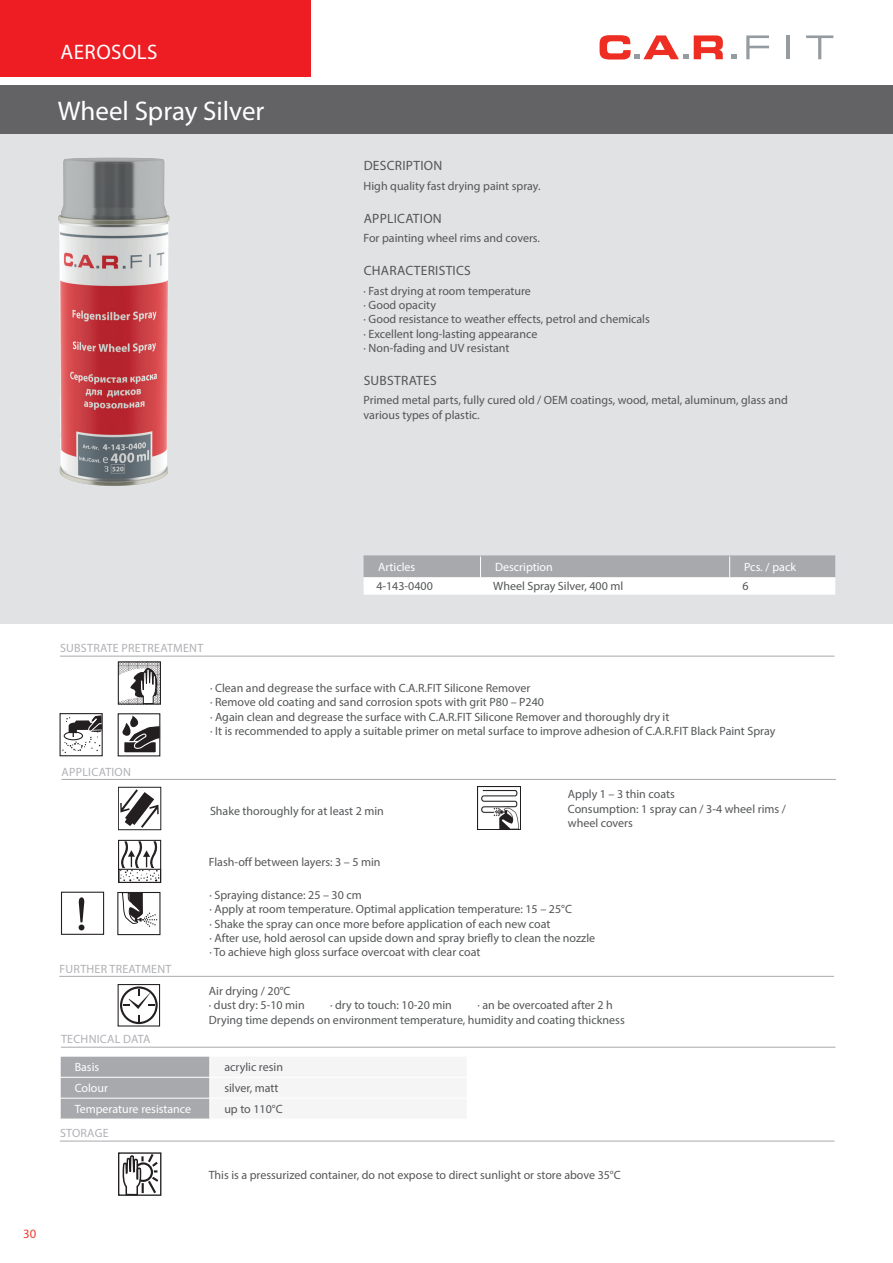
<style>
.page{position:relative;width:893px;height:1263px;background:#fff}
.page>*{position:absolute;margin:0;border:0;box-sizing:border-box;transform-origin:0 0}
.t1{font:27px "Myriad Pro";color:#fff}
.t2{font:21px "Myriad Pro";letter-spacing:.02em;color:#fff}
.t3{font:13.5px "Myriad Pro";letter-spacing:.02em;color:#545557}
.t4{font:12.75px "Myriad Pro";color:#ef3e2e}
.Стиль_абзаца_1{font:12px/14.4px "Myriad Pro";color:#545557}
.t5{font:12px "Myriad Pro";letter-spacing:.02em;color:#b0b1b5}
.азд_л{font:12px "Myriad Pro";color:#fff}
</style>
<div class="page">
<div style="left:0;top:0;width:310px;height:77px;background:#ee1d23"></div>
<svg style="left:694px;top:35px;width:29px;height:24px"></svg>
<svg style="left:732px;top:54px;width:5px;height:5px"></svg>
<svg style="left:600px;top:35px;width:88px;height:25px"></svg>
<svg style="left:746px;top:35px;width:23px;height:24px"></svg>
<hr style="left:786px;top:35px;width:3px;height:24px;background:#959ca1">
<svg style="left:806px;top:35px;width:27px;height:24px"></svg>
<div style="left:0;top:86px;width:893px;height:48px;background:#636366"></div>
<div style="left:0;top:134px;width:893px;height:489px;background:#e1e2e4"></div>
<hr style="left:60px;top:656px;width:774px;height:1px;background:#a8a9ad">
<svg style="left:364px;top:556px;width:471px;height:39px;background:#cfd0d2"></svg>
<hr style="left:730px;top:556px;width:105px;height:1px;background:#a8a9ad">
<div style="left:118px;top:661px;width:43px;height:44px;border:1px solid #231f20"></div>
<svg style="left:118px;top:662px;width:42px;height:42px"></svg>
<svg style="left:62px;top:715px;width:39px;height:38px"></svg>
<div style="left:60px;top:713px;width:43px;height:43px;border:1px solid #231f20"></div>
<div style="left:124px;top:741px;width:32px;height:12px;background:#231f20"></div>
<div style="left:123px;top:741px;width:34px;height:13px;border:1px solid #fff"></div>
<svg style="left:122px;top:716px;width:39px;height:34px"></svg>
<div style="left:118px;top:713px;width:42px;height:43px;border:1px solid #231f20"></div>
<svg style="left:60px;top:1056px;width:150px;height:63px;background:#adadb1"></svg>
<hr style="left:61px;top:1047px;width:774px;height:1px;background:#a8a9ad">
<hr style="left:61px;top:779px;width:775px;height:1px;background:#a8a9ad">
<hr style="left:59px;top:976px;width:775px;height:1px;background:#a8a9ad">
<hr style="left:60px;top:1141px;width:774px;height:1px;background:#a8a9ad">
<svg style="left:120px;top:789px;width:39px;height:39px"></svg>
<div style="left:118px;top:787px;width:43px;height:43px;border:1px solid #231f20"></div>
<img style="left:477px;top:787px;width:43px;height:43px">
<div style="left:118px;top:840px;width:43px;height:43px;border:1px solid #231f20"></div>
<div style="left:118px;top:869px;width:43px;height:14px;border:1px solid #231f20"></div>
<svg style="left:120px;top:841px;width:39px;height:40px"></svg>
<div style="left:61px;top:892px;width:43px;height:43px;border:1px solid #231f20"></div>
<svg style="left:78px;top:897px;width:7px;height:33px"></svg>
<svg style="left:122px;top:894px;width:35px;height:33px"></svg>
<div style="left:117px;top:892px;width:43px;height:43px;border:1px solid #231f20"></div>
<div style="left:120px;top:986px;width:38px;height:38px;border:2px solid #231f20;border-radius:50%"></div>
<div style="left:118px;top:984px;width:42px;height:42px;border:1px solid #231f20"></div>
<svg style="left:138px;top:1015px;width:2px;height:6px"></svg>
<svg style="left:123px;top:990px;width:32px;height:19px"></svg>
<div style="left:118px;top:1152px;width:43px;height:44px;border:1px solid #231f20"></div>
<svg style="left:123px;top:1152px;width:38px;height:44px"></svg>
<img style="left:58px;top:157px;width:112px;height:329px">
<p class="t2" style="left:61px;top:39px;width:99px">AEROSOLS</p>
<p class="t1" style="left:58px;top:94px;width:208px">Wheel Spray Silver</p>
<p class="t3" style="left:364px;top:157px;width:80px">DESCRIPTION</p>
<p class="Стиль_абзаца_1" style="left:364px;top:179px;width:178px">High quality fast drying paint spray.</p>
<p class="t3" style="left:364px;top:210px;width:80px">APPLICATION</p>
<p class="Стиль_абзаца_1" style="left:364px;top:231px;width:178px">For painting wheel rims and covers.</p>
<p class="t3" style="left:364px;top:262px;width:109px">CHARACTERISTICS</p>
<p class="Стиль_абзаца_1" style="left:364px;top:283px;width:169px">· Fast drying at room temperature</p>
<p class="Стиль_абзаца_1" style="left:364px;top:298px;width:74px">· Good opacity</p>
<p class="Стиль_абзаца_1" style="left:364px;top:312px;width:288px">· Good resistance to weather effects, petrol and chemicals</p>
<p class="Стиль_абзаца_1" style="left:364px;top:326px;width:175px">· Excellent long-lasting appearance</p>
<p class="Стиль_абзаца_1" style="left:364px;top:341px;width:147px">· Non-fading and UV resistant</p>
<p class="t3" style="left:364px;top:372px;width:75px">SUBSTRATES</p>
<p class="Стиль_абзаца_1" style="left:364px;top:393px;width:426px">Primed metal parts, fully cured old / OEM coatings, wood, metal, aluminum, glass and various types of plastic.</p>
<p class="t4" style="left:23px;top:1226px;width:15px">30</p>
<p class="t5" style="left:60px;top:641px;width:145px">SUBSTRATE PRETREATMENT</p>
<p class="азд_л" style="left:378px;top:559px;width:39px">Articles</p>
<p class="азд_л" style="left:495px;top:559px;width:59px">Description</p>
<p class="азд_л" style="left:744px;top:559px;width:53px">Pcs. / pack</p>
<p class="Стиль_абзаца_1" style="left:376px;top:579px;width:58px">4-143-0400</p>
<p class="Стиль_абзаца_1" style="left:493px;top:579px;width:132px">Wheel Spray Silver, 400 ml</p>
<p class="Стиль_абзаца_1" style="left:742px;top:579px;width:8px">6</p>
<p class="t5" style="left:62px;top:764px;width:71px">APPLICATION</p>
<p class="t5" style="left:59px;top:961px;width:114px">FURTHER TREATMENT</p>
<p class="t5" style="left:61px;top:1032px;width:91px">TECHNICAL DATA</p>
<p class="Стиль_абзаца_1" style="left:210px;top:680px;width:322px">· Clean and degrease the surface with C.A.R.FIT Silicone Remover</p>
<p class="Стиль_абзаца_1" style="left:210px;top:695px;width:336px">· Remove old coating and sand corrosion spots with grit P80 – P240</p>
<p class="Стиль_абзаца_1" style="left:210px;top:709px;width:461px">· Again clean and degrease the surface with C.A.R.FIT Silicone Remover and thoroughly dry it</p>
<p class="Стиль_абзаца_1" style="left:210px;top:723px;width:567px">· It is recommended to apply a suitable primer on metal surface to improve adhesion of C.A.R.FIT Black Paint Spray</p>
<p class="Стиль_абзаца_1" style="left:210px;top:803px;width:175px">Shake thoroughly for at least 2 min</p>
<p class="Стиль_абзаца_1" style="left:568px;top:787px;width:108px">Apply 1 – 3 thin coats</p>
<p class="Стиль_абзаца_1" style="left:568px;top:801px;width:220px">Consumption: 1 spray can / 3-4 wheel rims /</p>
<p class="Стиль_абзаца_1" style="left:568px;top:816px;width:67px">wheel covers</p>
<p class="Стиль_абзаца_1" style="left:209px;top:855px;width:173px">Flash-off between layers: 3 – 5 min</p>
<p class="Стиль_абзаца_1" style="left:209px;top:887px;width:154px">· Spraying distance: 25 – 30 cm</p>
<p class="Стиль_абзаца_1" style="left:209px;top:902px;width:364px">· Apply at room temperature. Optimal application temperature: 15 – 25°C</p>
<p class="Стиль_абзаца_1" style="left:209px;top:916px;width:343px">· Shake the spray can once more before application of each new coat</p>
<p class="Стиль_абзаца_1" style="left:209px;top:930px;width:387px">· After use, hold aerosol can upside down and spray briefly to clean the nozzle</p>
<p class="Стиль_абзаца_1" style="left:209px;top:945px;width:272px">· To achieve high gloss surface overcoat with clear coat</p>
<p class="Стиль_абзаца_1" style="left:209px;top:983px;width:83px">Air drying / 20°C</p>
<p class="Стиль_абзаца_1" style="left:209px;top:998px;width:97px">· dust dry: 5-10 min</p>
<p class="Стиль_абзаца_1" style="left:330px;top:998px;width:123px">· dry to touch: 10-20 min</p>
<p class="Стиль_абзаца_1" style="left:477px;top:998px;width:137px">· an be overcoated after 2 h</p>
<p class="Стиль_абзаца_1" style="left:209px;top:1012px;width:417px">Drying time depends on environment temperature, humidity and coating thickness</p>
<p class="азд_л" style="left:75px;top:1059px;width:26px">Basis</p>
<p class="Стиль_абзаца_1" style="left:224px;top:1059px;width:60px">acrylic resin</p>
<p class="азд_л" style="left:75px;top:1081px;width:35px">Colour</p>
<p class="Стиль_абзаца_1" style="left:224px;top:1081px;width:56px">silver, matt</p>
<p class="азд_л" style="left:75px;top:1101px;width:118px">Temperature resistance</p>
<p class="Стиль_абзаца_1" style="left:224px;top:1102px;width:60px">up to 110°C</p>
<p class="t5" style="left:60px;top:1126px;width:50px">STORAGE</p>
<p class="Стиль_абзаца_1" style="left:209px;top:1167px;width:414px">This is a pressurized container, do not expose to direct sunlight or store above 35°C</p>
</div>
